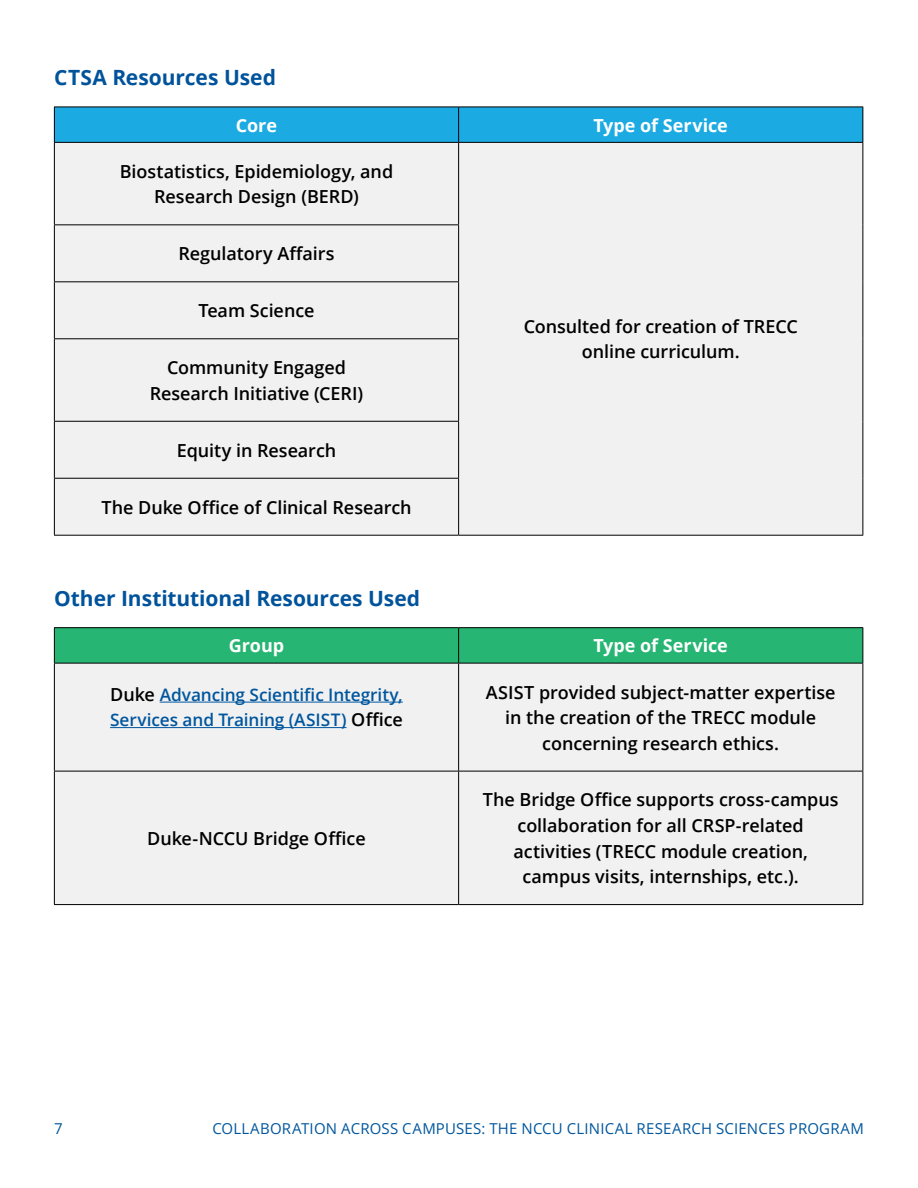
<style>
.page{position:relative;width:918px;height:1188px;background:#fff}
.page>*{position:absolute;margin:0;border:0;box-sizing:border-box;transform-origin:0 0}
.t1{font:700 21px "Open Sans";letter-spacing:-.005em;color:#00539b}
.t2{font:600 18px/25.5px "Open Sans";letter-spacing:-.005em;color:#000;text-align:center}
.t3{font:700 18px "Open Sans";letter-spacing:-.005em;color:#fff}
.t4{font:600 17.25px/25.5px "Open Sans";letter-spacing:-.005em;color:#00569d}
.t5{font:15px "Open Sans";letter-spacing:.015em;color:#00569d}
.s1{font-size:18px;color:#000}
</style>
<div class="page">
<div style="left:54px;top:107px;width:405px;height:35px;background:#1caae2"></div>
<div style="left:459px;top:107px;width:404px;height:35px;background:#1caae2"></div>
<div style="left:55px;top:143px;width:807px;height:392px;background:#f1f1f2"></div>
<hr style="left:54px;top:107px;width:405px;height:1px;background:#000">
<hr style="left:54px;top:107px;width:1px;height:35px;background:#000">
<hr style="left:459px;top:107px;width:404px;height:1px;background:#000">
<hr style="left:458px;top:107px;width:1px;height:35px;background:#000">
<hr style="left:862px;top:107px;width:1px;height:35px;background:#000">
<hr style="left:54px;top:142px;width:405px;height:1px;background:#000">
<hr style="left:459px;top:142px;width:404px;height:1px;background:#000">
<hr style="left:54px;top:143px;width:1px;height:81px;background:#000">
<hr style="left:458px;top:143px;width:1px;height:81px;background:#000">
<hr style="left:862px;top:143px;width:1px;height:82px;background:#000">
<hr style="left:54px;top:224px;width:405px;height:1px;background:#000">
<hr style="left:54px;top:225px;width:1px;height:56px;background:#000">
<hr style="left:458px;top:225px;width:1px;height:56px;background:#000">
<hr style="left:862px;top:225px;width:1px;height:57px;background:#000">
<hr style="left:54px;top:281px;width:405px;height:1px;background:#000">
<hr style="left:54px;top:282px;width:1px;height:56px;background:#000">
<hr style="left:458px;top:282px;width:1px;height:56px;background:#000">
<hr style="left:862px;top:282px;width:1px;height:57px;background:#000">
<hr style="left:54px;top:338px;width:405px;height:1px;background:#000">
<hr style="left:54px;top:339px;width:1px;height:82px;background:#000">
<hr style="left:458px;top:339px;width:1px;height:82px;background:#000">
<hr style="left:862px;top:339px;width:1px;height:82px;background:#000">
<hr style="left:54px;top:421px;width:405px;height:1px;background:#000">
<hr style="left:54px;top:422px;width:1px;height:56px;background:#000">
<hr style="left:458px;top:422px;width:1px;height:56px;background:#000">
<hr style="left:862px;top:421px;width:1px;height:57px;background:#000">
<hr style="left:54px;top:478px;width:405px;height:1px;background:#000">
<hr style="left:54px;top:479px;width:1px;height:56px;background:#000">
<hr style="left:458px;top:479px;width:1px;height:56px;background:#000">
<hr style="left:862px;top:478px;width:1px;height:57px;background:#000">
<hr style="left:54px;top:535px;width:405px;height:1px;background:#000">
<hr style="left:459px;top:535px;width:404px;height:1px;background:#000">
<div style="left:55px;top:628px;width:807px;height:35px;background:#26b572"></div>
<div style="left:55px;top:664px;width:807px;height:240px;background:#f1f1f2"></div>
<hr style="left:54px;top:664px;width:1px;height:107px;background:#000">
<hr style="left:458px;top:664px;width:1px;height:107px;background:#000">
<hr style="left:862px;top:664px;width:1px;height:107px;background:#000">
<hr style="left:54px;top:771px;width:405px;height:1px;background:#000">
<hr style="left:54px;top:771px;width:1px;height:133px;background:#000">
<hr style="left:459px;top:771px;width:404px;height:1px;background:#000">
<hr style="left:458px;top:771px;width:1px;height:133px;background:#000">
<hr style="left:862px;top:771px;width:1px;height:133px;background:#000">
<hr style="left:54px;top:904px;width:405px;height:1px;background:#000">
<hr style="left:459px;top:904px;width:404px;height:1px;background:#000">
<hr style="left:54px;top:627px;width:405px;height:1px;background:#000">
<hr style="left:54px;top:628px;width:1px;height:35px;background:#000">
<hr style="left:54px;top:663px;width:405px;height:1px;background:#000">
<hr style="left:459px;top:627px;width:404px;height:1px;background:#000">
<hr style="left:458px;top:628px;width:1px;height:35px;background:#000">
<hr style="left:862px;top:628px;width:1px;height:35px;background:#000">
<hr style="left:459px;top:663px;width:404px;height:1px;background:#000">
<hr style="left:160px;top:702px;width:243px;height:1px;background:#00569d">
<hr style="left:110px;top:727px;width:237px;height:1px;background:#00569d">
<p class="t1" style="left:54px;top:63px;width:224px">CTSA Resources Used</p>
<p class="t3" style="left:236px;top:112px;width:43px">Core</p>
<p class="t3" style="left:594px;top:112px;width:136px">Type of Service</p>
<p class="t2" style="left:120px;top:158px;width:275px">Biostatistics, Epidemiology, and<br>Research Design (BERD)</p>
<p class="t2" style="left:178px;top:241px;width:158px">Regulatory Affairs</p>
<p class="t2" style="left:199px;top:298px;width:118px">Team Science</p>
<p class="t2" style="left:150px;top:355px;width:215px">Community Engaged<br>Research Initiative (CERI)</p>
<p class="t2" style="left:177px;top:437px;width:161px">Equity in Research</p>
<p class="t2" style="left:101px;top:494px;width:312px">The Duke Office of Clinical Research</p>
<p class="t1" style="left:54px;top:583px;width:368px">Other Institutional Resources Used</p>
<p class="t2" style="left:524px;top:313px;width:276px">Consulted for creation of TRECC online curriculum.</p>
<p class="t3" style="left:229px;top:633px;width:57px">Group</p>
<p class="t3" style="left:594px;top:633px;width:136px">Type of Service</p>
<p class="t4" style="left:110px;top:681px;width:294px"><span class="s1">Duke</span> Advancing Scientific Integrity,<br>Services and Training (ASIST) <span class="s1">Office</span></p>
<p class="t2" style="left:486px;top:679px;width:351px">ASIST provided subject-matter expertise in the creation of the TRECC module concerning research ethics.</p>
<p class="t2" style="left:147px;top:825px;width:220px">Duke-NCCU Bridge Office</p>
<p class="t2" style="left:483px;top:787px;width:357px">The Bridge Office supports cross-campus collaboration for all CRSP-related activities (TRECC module creation, campus visits, internships, etc.).</p>
<p class="t5" style="left:54px;top:1118px;width:10px">7</p>
<p class="t5" style="left:212px;top:1118px;width:653px">COLLABORATION ACROSS CAMPUSES: THE NCCU CLINICAL RESEARCH SCIENCES PROGRAM</p>
</div>
